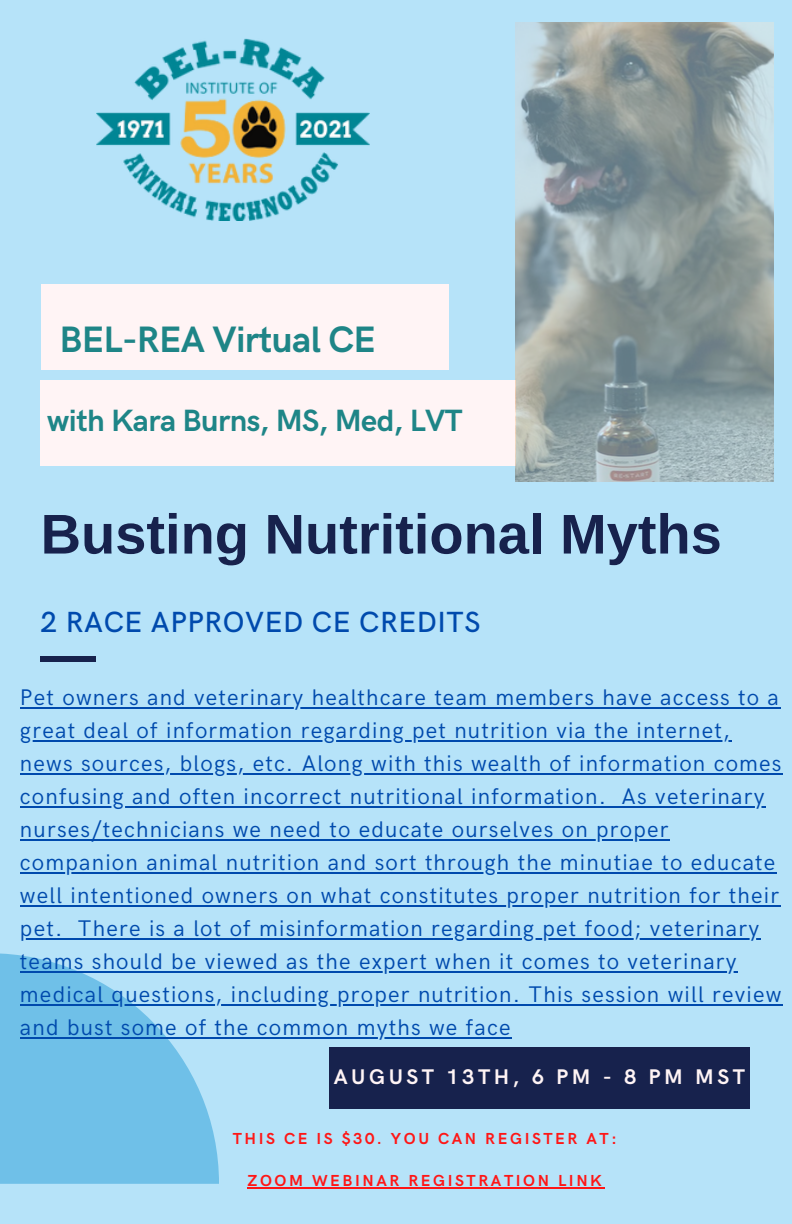
<style>
.page{position:relative;width:792px;height:1224px;background:#b6e3f9}
.page>*{position:absolute;margin:0;border:0;box-sizing:border-box;transform-origin:0 0}
.t1{font:700 56px "Arimo";color:#17224d}
.t2{font:700 36.8px "HK Grotesk";letter-spacing:-.015em;color:#1e8587}
.t3{font:700 30.8px "HK Grotesk";letter-spacing:-.015em;color:#1e8587}
.t4{font:500 29.2px "HK Grotesk";letter-spacing:.02em;color:#004aad}
.t5{font:22.6px/33px "HK Grotesk";letter-spacing:.055em;color:#004aad}
.t6{font:700 21.2px "HK Grotesk";letter-spacing:.165em;color:#fff4f5}
.t7{font:700 16px "HK Grotesk";letter-spacing:.16em;color:#ff1616}
</style>
<div class="page">
<div style="left:41px;top:284px;width:407px;height:86px;background:#fff4f5"></div>
<div style="left:41px;top:380px;width:475px;height:86px;background:#fff4f5"></div>
<svg style="left:20px;top:873px;width:278px;height:166px"></svg>
<svg style="left:0;top:953px;width:219px;height:231px;fill:#6fc0e8"></svg>
<div style="left:329px;top:1047px;width:421px;height:62px;background:#17224d"></div>
<div style="left:41px;top:656px;width:55px;height:5px;background:#17224d"></div>
<img style="left:96px;top:39px;width:273px;height:181px">
<img style="left:516px;top:23px;width:258px;height:459px">
<hr style="left:20px;top:707px;width:760px;height:1px;background:#004aad">
<hr style="left:20px;top:740px;width:711px;height:1px;background:#004aad">
<hr style="left:20px;top:773px;width:763px;height:1px;background:#004aad">
<hr style="left:20px;top:806px;width:587px;height:1px;background:#004aad">
<svg style="left:607px;top:806px;width:15px;height:1px"></svg>
<hr style="left:622px;top:806px;width:144px;height:1px;background:#004aad">
<hr style="left:20px;top:839px;width:650px;height:1px;background:#004aad">
<hr style="left:20px;top:872px;width:757px;height:1px;background:#004aad">
<hr style="left:20px;top:905px;width:760px;height:1px;background:#004aad">
<hr style="left:20px;top:938px;width:44px;height:1px;background:#004aad">
<svg style="left:64px;top:938px;width:14px;height:1px"></svg>
<hr style="left:78px;top:938px;width:682px;height:1px;background:#004aad">
<hr style="left:20px;top:971px;width:718px;height:1px;background:#004aad">
<hr style="left:20px;top:1004px;width:763px;height:1px;background:#004aad">
<hr style="left:20px;top:1037px;width:492px;height:1px;background:#004aad">
<hr style="left:247px;top:1188px;width:358px;height:1px;background:#ff1616">
<h2 class="t2" style="left:60px;top:318px;width:318px">BEL-REA Virtual CE</h2>
<h3 class="t3" style="left:47px;top:403px;width:417px">with Kara Burns, MS, Med, LVT</h3>
<h1 class="t1" style="left:41px;top:503px;width:683px">Busting Nutritional Myths</h1>
<p class="t4" style="left:41px;top:605px;width:441px">2 RACE APPROVED CE CREDITS</p>
<p class="t5" style="left:20px;top:682px;width:760px">Pet owners and veterinary healthcare team members have access to a</p>
<h2 class="t5" style="left:20px;top:715px;width:711px">great deal of information regarding pet nutrition via the internet,</h2>
<h4 class="t5" style="left:20px;top:748px;width:763px">news sources, blogs, etc. Along with this wealth of information comes</h4>
<h1 class="t5" style="left:20px;top:781px;width:588px">confusing and often incorrect nutritional information.</h1>
<h3 class="t5" style="left:622px;top:781px;width:144px">As veterinary</h3>
<h6 class="t5" style="left:20px;top:814px;width:650px">nurses/technicians we need to educate ourselves on proper</h6>
<p class="t5" style="left:20px;top:847px;width:757px">companion animal nutrition and sort through the minutiae to educate</p>
<p class="t5" style="left:20px;top:880px;width:761px">well intentioned owners on what constitutes proper nutrition for their</p>
<h5 class="t5" style="left:20px;top:913px;width:44px">pet.</h5>
<p class="t5" style="left:78px;top:913px;width:683px">There is a lot of misinformation regarding pet food; veterinary</p>
<p class="t5" style="left:20px;top:946px;width:763px">teams should be viewed as the expert when it comes to veterinary medical questions, including proper nutrition. This session will review and bust some of the common myths we face</p>
<p class="t6" style="left:334px;top:1065px;width:413px">AUGUST 13TH, 6 PM - 8 PM MST</p>
<p class="t7" style="left:233px;top:1129px;width:385px">THIS CE IS $30. YOU CAN REGISTER AT:</p>
<p class="t7" style="left:247px;top:1172px;width:356px">ZOOM WEBINAR REGISTRATION LINK</p>
</div>
